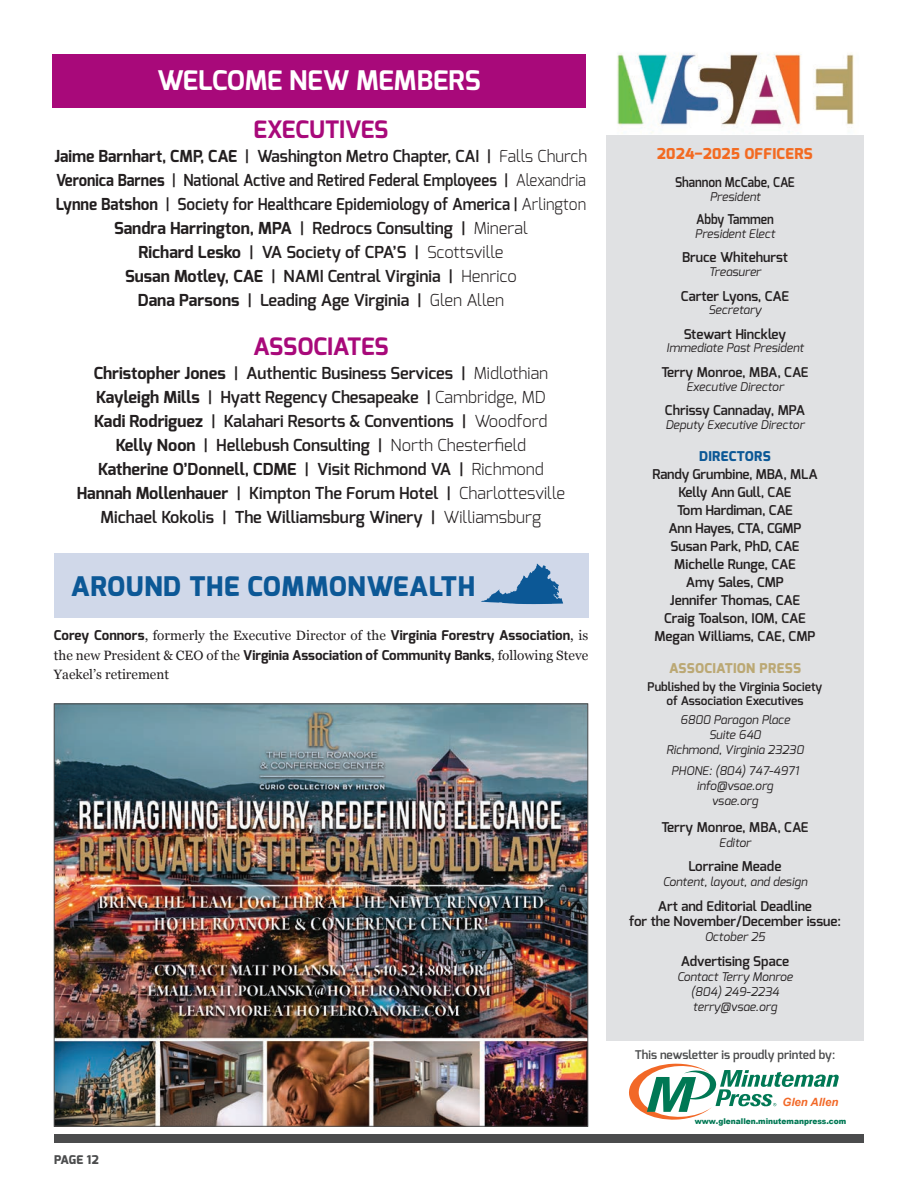
<style>
.page{position:relative;width:918px;height:1188px;background:#fff}
.page>*{position:absolute;margin:0;border:0;box-sizing:border-box;transform-origin:0 0}
.t1{font:800 27px "Exo";letter-spacing:.025em;color:#0c5896}
.t2{font:700 27px "Exo";color:#fff}
.t3{font:700 24px "Exo";color:#a8097a}
.t4{font:600 16.5px/24px "Exo";color:#231f20;text-align:center}
.t5{font:800 15px "Exo";letter-spacing:.025em;color:#f36a21}
.t6{font:600 13.5px/18px "Exo";color:#231f20;text-align:center}
.t7{font:13.5px/19.5px "Georgia";color:#231f20}
.t8{font:700 13.5px "Exo";letter-spacing:.005em;color:#231f20}
.t9{font:600 13.5px "Exo";color:#231f20;scale:.9 1}
.t10{font:800 13.5px "Exo";letter-spacing:.025em;color:#bba874}
.t11{font:800 13.5px "Exo";letter-spacing:.025em;color:#0c5896}
.t12{font:italic 12px/15px "Exo";color:#231f20;text-align:center}
.t13{font:600 12px/13.5px "Exo";color:#231f20;text-align:center}
.t14{font:600 12px "Exo";color:#4b4c4d}
.t15{font:800 12px "Exo";letter-spacing:.01em;color:#4b4c4d}
.t16{font:italic 700 11.4px "Arial";color:#f26827}
.t17{font:900 7.95px "Arial";color:#007854;scale:.94 1}
.s1{font-weight:700}
.s2{font-weight:300}
.s3{font-family:"Georgia";font-weight:400}
.s4{font-family:"Exo";font-weight:700}
</style>
<div class="page">
<div style="left:54px;top:1134px;width:810px;height:9px;background:#4b4c4d"></div>
<div style="left:606px;top:132px;width:258px;height:908px;background:#e0e1e3"></div>
<img style="left:606px;top:53px;width:258px;height:82px">
<svg style="left:629px;top:1063px;width:210px;height:57px"></svg>
<div style="left:52px;top:54px;width:534px;height:54px;background:#a8097a"></div>
<div style="left:54px;top:553px;width:534px;height:65px;background:#d0d8e9"></div>
<svg style="left:481px;top:563px;width:82px;height:41px"></svg>
<img style="left:56px;top:706px;width:530px;height:418px">
<h1 class="t2" style="left:157px;top:63px;width:325px">WELCOME NEW MEMBERS</h1>
<h2 class="t3" style="left:254px;top:114px;width:136px">EXECUTIVES</h2>
<p class="t4" style="left:55px;top:144px;width:534px"><span class="s1">Jaime Barnhart, CMP, CAE</span> | Washington Metro Chapter, CAI | <span class="s2">Falls Church </span><span class="s1">Veronica Barnes</span> | National Active and Retired Federal Employees | <span class="s2">Alexandria </span><span class="s1">Lynne Batshon</span> | Society for Healthcare Epidemiology of America | <span class="s2">Arlington </span><span class="s1">Sandra Harrington, MPA</span> | Redrocs Consulting | <span class="s2">Mineral<br></span><span class="s1">Richard Lesko</span> | VA Society of CPA’S | <span class="s2">Scottsville<br></span><span class="s1">Susan Motley, CAE</span> | NAMI Central Virginia | <span class="s2">Henrico<br></span><span class="s1">Dana Parsons</span> | Leading Age Virginia | <span class="s2">Glen Allen</span></p>
<h2 class="t3" style="left:253px;top:331px;width:137px">ASSOCIATES</h2>
<p class="t4" style="left:77px;top:361px;width:490px"><span class="s1">Christopher Jones</span> | Authentic Business Services | <span class="s2">Midlothian </span><span class="s1">Kayleigh Mills</span> | Hyatt Regency Chesapeake | <span class="s2">Cambridge, MD<br></span><span class="s1">Kadi Rodriguez</span> | Kalahari Resorts &amp; Conventions | <span class="s2">Woodford </span><span class="s1">Kelly Noon</span> | Hellebush Consulting | <span class="s2">North Chesterfield<br></span><span class="s1">Katherine O’Donnell, CDME</span> | Visit Richmond VA | <span class="s2">Richmond </span><span class="s1">Hannah Mollenhauer</span> | Kimpton The Forum Hotel | <span class="s2">Charlottesville </span>Michael Kokolis | The Williamsburg Winery | <span class="s2">Williamsburg</span></p>
<h1 class="t1" style="left:71px;top:569px;width:406px">AROUND THE COMMONWEALTH</h1>
<p class="t8" style="left:54px;top:627px;width:536px">Corey Connors<span class="s3">, formerly the Executive Director of the</span> Virginia Forestry Association<span class="s3">, is</span></p>
<p class="t7" style="left:54px;top:645px;width:536px">the new President &amp; CEO of the <span class="s4">Virginia Association of Community Banks</span>, following Steve<br>Yaekel’s retirement</p>
<p class="t15" style="left:54px;top:1152px;width:46px">PAGE 12</p>
<p class="t5" style="left:657px;top:144px;width:157px">2024–2025 OFFICERS</p>
<p class="t9" style="left:675px;top:174px;width:135px">Shannon McCabe, CAE</p>
<p class="t12" style="left:710px;top:189px;width:52px">President</p>
<p class="t9" style="left:696px;top:211px;width:88px">Abby Tammen</p>
<p class="t12" style="left:695px;top:226px;width:82px">President Elect</p>
<p class="t6" style="left:682px;top:248px;width:107px">Bruce Whitehurst</p>
<p class="t12" style="left:709px;top:264px;width:54px">Treasurer</p>
<p class="t6" style="left:681px;top:287px;width:110px">Carter Lyons, CAE</p>
<p class="t12" style="left:709px;top:302px;width:54px">Secretary</p>
<p class="t6" style="left:684px;top:325px;width:104px">Stewart Hinckley</p>
<p class="t12" style="left:666px;top:341px;width:139px">Immediate Past President</p>
<p class="t6" style="left:661px;top:363px;width:149px">Terry Monroe, MBA, CAE</p>
<p class="t12" style="left:686px;top:379px;width:99px">Executive Director</p>
<p class="t6" style="left:665px;top:401px;width:142px">Chrissy Cannaday, MPA</p>
<p class="t12" style="left:665px;top:417px;width:141px">Deputy Executive Director</p>
<p class="t11" style="left:699px;top:448px;width:73px">DIRECTORS</p>
<p class="t6" style="left:652px;top:465px;width:167px">Randy Grumbine, MBA, MLA<br>Kelly Ann Gull, CAE<br>Tom Hardiman, CAE<br>Ann Hayes, CTA, CGMP<br>Susan Park, PhD, CAE<br>Michelle Runge, CAE<br>Amy Sales, CMP<br>Jennifer Thomas, CAE<br>Craig Toalson, IOM, CAE<br>Megan Williams, CAE, CMP</p>
<p class="t10" style="left:669px;top:660px;width:134px">ASSOCIATION PRESS</p>
<p class="t13" style="left:648px;top:680px;width:176px">Published by the Virginia Society of Association Executives</p>
<p class="t12" style="left:666px;top:712px;width:139px">6800 Paragon Place<br>Suite 640<br>Richmond, Virginia 23230</p>
<p class="t12" style="left:671px;top:764px;width:129px">PHONE: (804) 747-4971 info@vsae.org<br>vsae.org</p>
<p class="t6" style="left:661px;top:818px;width:149px">Terry Monroe, MBA, CAE</p>
<p class="t12" style="left:719px;top:835px;width:34px">Editor</p>
<p class="t6" style="left:688px;top:857px;width:95px">Lorraine Meade</p>
<p class="t12" style="left:663px;top:875px;width:146px">Content, layout, and design</p>
<p class="t6" style="left:629px;top:899px;width:213px;line-height:15px">Art and Editorial Deadline<br>for the November/December issue:</p>
<p class="t12" style="left:705px;top:929px;width:62px">October 25</p>
<p class="t6" style="left:681px;top:952px;width:110px">Advertising Space</p>
<p class="t12" style="left:677px;top:969px;width:117px">Contact Terry Monroe (804) 249-2234 terry@vsae.org</p>
<p class="t14" style="left:635px;top:1047px;width:202px">This newsletter is proudly printed by:</p>
<p class="t16" style="left:783px;top:1094px;width:57px">Glen Allen</p>
<p class="t17" style="left:695px;top:1116px;width:163px">www.glenallen.minutemanpress.com</p>
</div>
